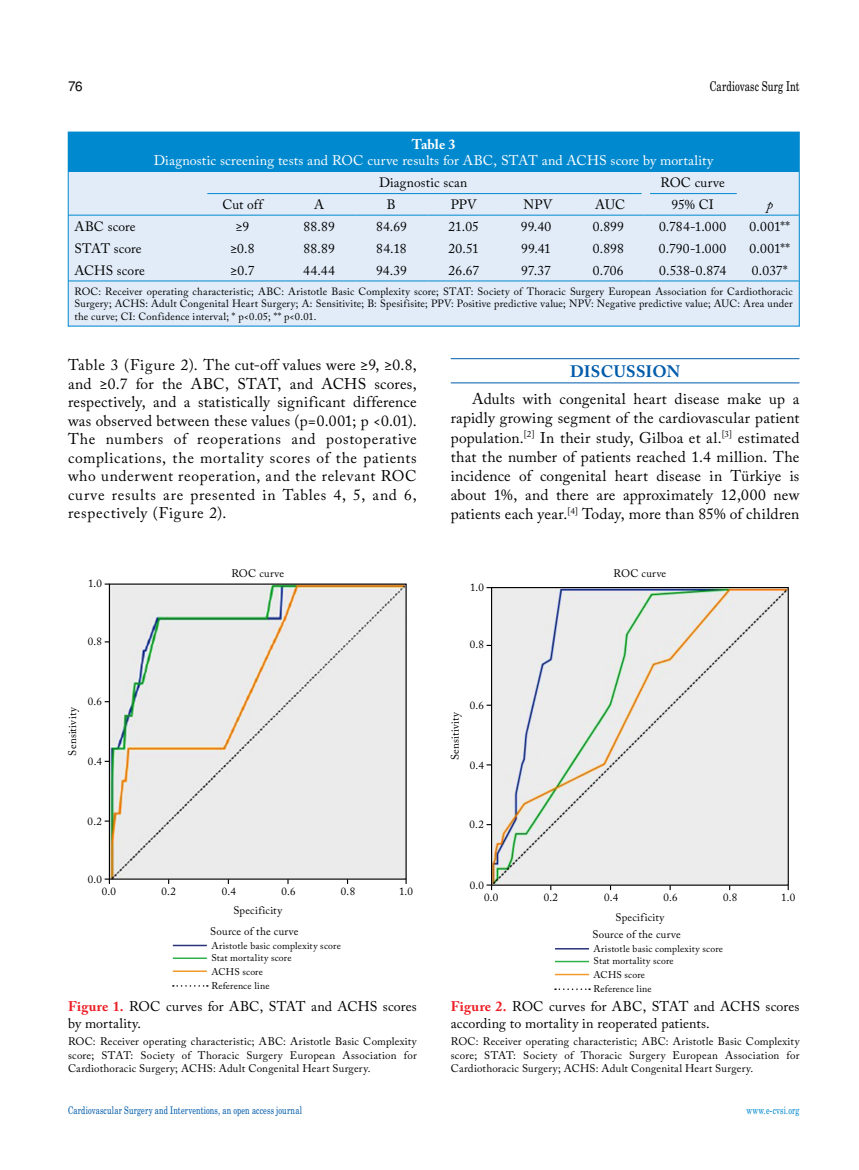
<style>
.page{position:relative;width:859px;height:1170px;background:#fff}
.page>*{position:absolute;margin:0;border:0;box-sizing:border-box;transform-origin:0 0}
.t1{font:700 16.5px "Adobe Caslon Pro";letter-spacing:.015em;color:#005baa}
.t2{font:15.45px/18.6px "Adobe Caslon Pro";letter-spacing:.035em;color:#000;text-align:justify}
.t3{font:13.95px/16.8px "Adobe Caslon Pro";letter-spacing:.01em;color:#000}
.t4{font:13.95px "Adobe Caslon Pro";letter-spacing:.01em;color:#fff}
.t5{font:700 13.95px "Adobe Caslon Pro";color:#fff}
.t6{font:13.5px "Adobe Caslon Pro";letter-spacing:.01em;color:#000}
.t7{font:13.5px "Madison Tr";letter-spacing:.005em;color:#000}
.t8{font:13.5px "Helvetica Normal Tr";color:#000}
.t9{font:italic 13.5px "Adobe Caslon Pro";color:#000}
.t10{font:10.95px/13.2px "Adobe Caslon Pro";letter-spacing:.02em;color:#000;text-align:justify}
.t11{font:10.5px/12.6px "Adobe Caslon Pro";letter-spacing:.015em;color:#000;text-align:justify}
.t12{font:10.5px "Madison Tr";letter-spacing:.015em;color:#005baa}
.t13{font:10.5px "Madison Tr";letter-spacing:.015em;color:#0089cf}
.t14{font:9.75px/11.9px "Adobe Caslon Pro";letter-spacing:.02em;color:#000}
.s1{font-weight:700;color:#ed1d24}
</style>
<div class="page">
<hr style="left:451px;top:358px;width:348px;height:1px;background:#005baa">
<hr style="left:451px;top:382px;width:348px;height:1px;background:#005baa">
<div style="left:68px;top:132px;width:731px;height:194px;background:#e1ecf8"></div>
<div style="left:68px;top:132px;width:731px;height:39px;background:#0089cf"></div>
<hr style="left:68px;top:281px;width:134px;height:1px;background:#0089cf">
<hr style="left:202px;top:281px;width:81px;height:1px;background:#0089cf">
<hr style="left:283px;top:281px;width:72px;height:1px;background:#0089cf">
<hr style="left:355px;top:281px;width:73px;height:1px;background:#0089cf">
<hr style="left:428px;top:281px;width:72px;height:1px;background:#0089cf">
<hr style="left:500px;top:281px;width:72px;height:1px;background:#0089cf">
<hr style="left:572px;top:281px;width:72px;height:1px;background:#0089cf">
<hr style="left:644px;top:281px;width:97px;height:1px;background:#0089cf">
<hr style="left:741px;top:281px;width:58px;height:1px;background:#0089cf">
<hr style="left:68px;top:215px;width:134px;height:1px;background:#0089cf">
<hr style="left:202px;top:215px;width:81px;height:1px;background:#0089cf">
<hr style="left:283px;top:215px;width:72px;height:1px;background:#0089cf">
<hr style="left:355px;top:215px;width:73px;height:1px;background:#0089cf">
<hr style="left:428px;top:215px;width:72px;height:1px;background:#0089cf">
<hr style="left:500px;top:215px;width:72px;height:1px;background:#0089cf">
<hr style="left:572px;top:215px;width:72px;height:1px;background:#0089cf">
<hr style="left:644px;top:215px;width:97px;height:1px;background:#0089cf">
<hr style="left:741px;top:215px;width:58px;height:1px;background:#0089cf">
<div style="left:68px;top:132px;width:731px;height:194px;border:1px solid #0089cf"></div>
<hr style="left:207px;top:193px;width:435px;height:1px;background:#0089cf">
<hr style="left:650px;top:193px;width:87px;height:1px;background:#0089cf">
<img style="left:111px;top:585px;width:294px;height:292px">
<svg style="left:105px;top:878px;width:5px;height:5px"></svg>
<hr style="left:173px;top:944px;width:34px;height:2px;background:#29337c">
<hr style="left:173px;top:957px;width:34px;height:1px;background:#30b14a">
<hr style="left:173px;top:970px;width:34px;height:1px;background:#f39a2c">
<svg style="left:173px;top:985px;width:35px;height:1px"></svg>
<img style="left:493px;top:589px;width:294px;height:294px">
<div style="left:491px;top:587px;width:298px;height:298px;border:1px solid #000"></div>
<svg style="left:487px;top:884px;width:5px;height:6px"></svg>
<hr style="left:555px;top:947px;width:34px;height:2px;background:#29337c">
<hr style="left:555px;top:960px;width:34px;height:2px;background:#30b14a">
<hr style="left:555px;top:973px;width:34px;height:2px;background:#f39a2c">
<svg style="left:555px;top:988px;width:35px;height:1px"></svg>
<p class="t8" style="left:68px;top:78px;width:16px">76</p>
<p class="t7" style="left:710px;top:78px;width:91px">Cardiovasc Surg Int</p>
<p class="t5" style="left:412px;top:135px;width:45px">Table 3</p>
<p class="t4" style="left:154px;top:152px;width:561px">Diagnostic screening tests and ROC curve results for ABC, STAT and ACHS score by mortality</p>
<p class="t6" style="left:379px;top:175px;width:90px">Diagnostic scan</p>
<p class="t6" style="left:660px;top:175px;width:66px">ROC curve</p>
<p class="t6" style="left:222px;top:196px;width:42px">Cut off</p>
<p class="t6" style="left:314px;top:196px;width:12px">A</p>
<p class="t6" style="left:387px;top:196px;width:10px">B</p>
<p class="t6" style="left:451px;top:196px;width:28px">PPV</p>
<p class="t6" style="left:523px;top:196px;width:30px">NPV</p>
<p class="t6" style="left:595px;top:196px;width:31px">AUC</p>
<p class="t6" style="left:671px;top:196px;width:44px">95% CI</p>
<p class="t9" style="left:767px;top:196px;width:8px">p</p>
<p class="t6" style="left:74px;top:218px;width:63px">ABC score</p>
<p class="t6" style="left:236px;top:218px;width:15px">≥9</p>
<p class="t6" style="left:304px;top:218px;width:33px">88.89</p>
<p class="t6" style="left:376px;top:218px;width:32px">84.69</p>
<p class="t6" style="left:449px;top:218px;width:32px">21.05</p>
<p class="t6" style="left:521px;top:218px;width:32px">99.40</p>
<p class="t6" style="left:593px;top:218px;width:33px">0.899</p>
<p class="t6" style="left:659px;top:218px;width:69px">0.784-1.000</p>
<p class="t6" style="left:750px;top:218px;width:42px">0.001**</p>
<p class="t6" style="left:74px;top:240px;width:69px">STAT score</p>
<p class="t6" style="left:230px;top:240px;width:26px">≥0.8</p>
<p class="t6" style="left:303px;top:240px;width:33px">88.89</p>
<p class="t6" style="left:376px;top:240px;width:32px">84.18</p>
<p class="t6" style="left:448px;top:240px;width:32px">20.51</p>
<p class="t6" style="left:521px;top:240px;width:31px">99.41</p>
<p class="t6" style="left:593px;top:240px;width:33px">0.898</p>
<p class="t6" style="left:659px;top:240px;width:69px">0.790-1.000</p>
<p class="t6" style="left:750px;top:240px;width:42px">0.001**</p>
<p class="t6" style="left:74px;top:262px;width:72px">ACHS score</p>
<p class="t6" style="left:231px;top:262px;width:25px">≥0.7</p>
<p class="t6" style="left:303px;top:262px;width:33px">44.44</p>
<p class="t6" style="left:376px;top:262px;width:32px">94.39</p>
<p class="t6" style="left:448px;top:262px;width:32px">26.67</p>
<p class="t6" style="left:521px;top:262px;width:31px">97.37</p>
<p class="t6" style="left:593px;top:262px;width:32px">0.706</p>
<p class="t6" style="left:659px;top:262px;width:68px">0.538-0.874</p>
<p class="t6" style="left:752px;top:262px;width:37px">0.037*</p>
<p class="t11" style="left:74px;top:285px;width:720px">ROC: Receiver operating characteristic; ABC: Aristotle Basic Complexity score; STAT: Society of Thoracic Surgery European Association for Cardiothoracic Surgery; ACHS: Adult Congenital Heart Surgery; A: Sensitivite; B: Spesifisite; PPV: Positive predictive value; NPV: Negative predictive value; AUC: Area under the curve; CI: Confidence interval; * p&lt;0.05; ** p&lt;0.01.</p>
<p class="t2" style="left:68px;top:355px;width:350px">Table 3 (Figure 2). The cut-off values were ≥9, ≥0.8, and ≥0.7 for the ABC, STAT, and ACHS scores, respectively, and a statistically significant difference was observed between these values (p=0.001; p &lt;0.01).<br>The numbers of reoperations and postoperative complications, the mortality scores of the patients who underwent reoperation, and the relevant ROC curve results are presented in Tables 4, 5, and 6, respectively (Figure 2).</p>
<p class="t1" style="left:570px;top:361px;width:112px">DISCUSSION</p>
<p class="t2" style="left:451px;top:389px;width:350px;line-height:19px;text-indent:21px">Adults with congenital heart disease make up a rapidly growing segment of the cardiovascular patient population.<sup>[2]</sup> In their study, Gilboa et al.<sup>[3]</sup> estimated that the number of patients reached 1.4 million. The incidence of congenital heart disease in Türkiye is about 1%, and there are approximately 12,000 new patients each year.<sup>[4]</sup> Today, more than 85% of children</p>
<p class="t10" style="left:231px;top:567px;width:54px">ROC curve</p>
<p class="t10" style="left:613px;top:567px;width:54px">ROC curve</p>
<p class="t10" style="left:88px;top:577px;width:15px">1.0</p>
<p class="t10" style="left:470px;top:580px;width:15px">1.0</p>
<p class="t10" style="left:88px;top:634px;width:16px">0.8</p>
<p class="t10" style="left:470px;top:638px;width:16px">0.8</p>
<p class="t10" style="left:66px;top:755px;width:50px;rotate:-90deg">Sensitivity</p>
<p class="t10" style="left:88px;top:695px;width:16px">0.6</p>
<p class="t10" style="left:88px;top:755px;width:16px">0.4</p>
<p class="t10" style="left:448px;top:760px;width:50px;rotate:-90deg">Sensitivity</p>
<p class="t10" style="left:470px;top:698px;width:16px">0.6</p>
<p class="t10" style="left:470px;top:758px;width:16px">0.4</p>
<p class="t10" style="left:88px;top:814px;width:16px">0.2</p>
<p class="t10" style="left:469px;top:817px;width:16px">0.2</p>
<p class="t10" style="left:102px;top:872px;width:16px;line-height:12.3px;text-indent:-14px">0.0<br>0.0</p>
<p class="t10" style="left:162px;top:884px;width:16px">0.2</p>
<p class="t10" style="left:222px;top:884px;width:16px">0.4</p>
<p class="t10" style="left:281px;top:884px;width:16px">0.6</p>
<p class="t10" style="left:341px;top:884px;width:16px">0.8</p>
<p class="t10" style="left:399px;top:884px;width:15px">1.0</p>
<p class="t10" style="left:470px;top:878px;width:16px">0.0</p>
<p class="t10" style="left:484px;top:890px;width:16px">0.0</p>
<p class="t10" style="left:544px;top:890px;width:16px">0.2</p>
<p class="t10" style="left:604px;top:890px;width:16px">0.4</p>
<p class="t10" style="left:663px;top:890px;width:16px">0.6</p>
<p class="t10" style="left:723px;top:890px;width:16px">0.8</p>
<p class="t10" style="left:781px;top:890px;width:15px">1.0</p>
<p class="t10" style="left:233px;top:903px;width:50px">Specificity</p>
<p class="t10" style="left:615px;top:910px;width:50px">Specificity</p>
<p class="t10" style="left:210px;top:924px;width:90px">Source of the curve</p>
<p class="t14" style="left:211px;top:964px;width:60px;line-height:14.2px">ACHS score<br>Reference line</p>
<p class="t3" style="left:68px;top:997px;width:350px"><span class="s1">Figure 1.</span> ROC curves for ABC, STAT and ACHS scores by mortality.</p>
<p class="t10" style="left:68px;top:1034px;width:350px">ROC: Receiver operating characteristic; ABC: Aristotle Basic Complexity score; STAT: Society of Thoracic Surgery European Association for Cardiothoracic Surgery; ACHS: Adult Congenital Heart Surgery.</p>
<p class="t14" style="left:211px;top:939px;width:131px">Aristotle basic complexity score<br>Stat mortality score</p>
<p class="t10" style="left:592px;top:928px;width:90px">Source of the curve</p>
<p class="t14" style="left:593px;top:967px;width:60px;line-height:14.2px">ACHS score<br>Reference line</p>
<p class="t3" style="left:451px;top:997px;width:350px"><span class="s1">Figure 2.</span> ROC curves for ABC, STAT and ACHS scores according to mortality in reoperated patients.</p>
<p class="t10" style="left:451px;top:1034px;width:350px">ROC: Receiver operating characteristic; ABC: Aristotle Basic Complexity score; STAT: Society of Thoracic Surgery European Association for Cardiothoracic Surgery; ACHS: Adult Congenital Heart Surgery.</p>
<p class="t14" style="left:593px;top:943px;width:131px">Aristotle basic complexity score<br>Stat mortality score</p>
<p class="t12" style="left:68px;top:1103px;width:235px">Cardiovascular Surgery and Interventions, an open access journal</p>
<p class="t13" style="left:746px;top:1103px;width:55px">www.e-cvsi.org</p>
</div>
